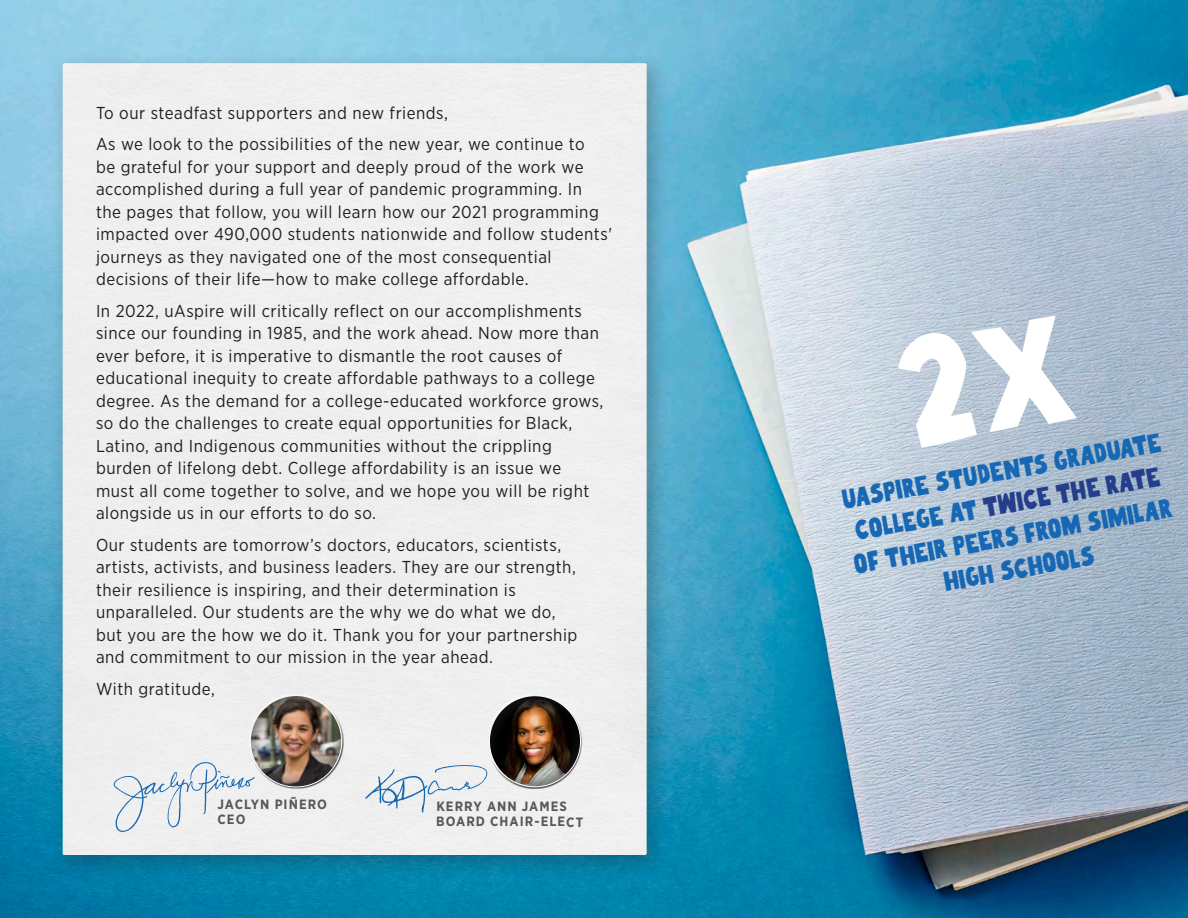
<style>
.page{position:relative;width:1188px;height:918px;background:#fff}
.page>*{position:absolute;margin:0;border:0;box-sizing:border-box;transform-origin:0 0}
.Board_Name{font:39px/33px "Beautiful Freak";color:#1768b4;text-align:center}
.t1{font:17.25px/22.5px "Gotham Narrow";letter-spacing:.03em;color:#231f20}
.t2{font:700 13.5px "Gotham Narrow";letter-spacing:.075em;color:#585858}
.s1{color:#253e8b}
</style>
<div class="page">
<img style="left:0;top:0;width:1188px;height:918px">
<div style="left:49px;top:52px;width:620px;height:828px;background:#231f20;opacity:.31"></div>
<div style="left:63px;top:63px;width:583px;height:792px;background:#efefef"></div>
<svg style="left:114px;top:762px;width:141px;height:70px"></svg>
<svg style="left:365px;top:765px;width:122px;height:48px"></svg>
<div style="left:242px;top:686px;width:109px;height:109px;background:#231f20;opacity:.5"></div>
<div style="left:482px;top:686px;width:108px;height:108px;background:#231f20;opacity:.5"></div>
<svg style="left:893px;top:315px;width:185px;height:134px;background:#b7c6d5"></svg>
<p class="t1" style="left:96px;top:101px;width:354px">To our steadfast supporters and new friends,</p>
<p class="t1" style="left:96px;top:133px;width:518px">As we look to the possibilities of the new year, we continue to<br>be grateful for your support and deeply proud of the work we accomplished during a full year of pandemic programming. In<br>the pages that follow, you will learn how our 2021 programming impacted over 490,000 students nationwide and follow students' journeys as they navigated one of the most consequential decisions of their life—how to make college affordable.</p>
<p class="t1" style="left:96px;top:299px;width:509px">In 2022, uAspire will critically reflect on our accomplishments since our founding in 1985, and the work ahead. Now more than ever before, it is imperative to dismantle the root causes of educational inequity to create affordable pathways to a college degree. As the demand for a college-educated workforce grows, so do the challenges to create equal opportunities for Black, Latino, and Indigenous communities without the crippling burden of lifelong debt. College affordability is an issue we must all come together to solve, and we hope you will be right alongside us in our efforts to do so.</p>
<p class="t1" style="left:96px;top:533px;width:483px">Our students are tomorrow’s doctors, educators, scientists, artists, activists, and business leaders. They are our strength, their resilience is inspiring, and their determination is unparalleled. Our students are the why we do what we do, but you are the how we do it. Thank you for your partnership and commitment to our mission in the year ahead.</p>
<p class="t1" style="left:96px;top:677px;width:120px">With gratitude,</p>
<p class="t2" style="left:218px;top:796px;width:111px">JACLYN PIÑERO</p>
<p class="t2" style="left:218px;top:810px;width:30px">CEO</p>
<p class="t2" style="left:436px;top:798px;width:132px">KERRY ANN JAMES</p>
<p class="t2" style="left:436px;top:813px;width:149px">BOARD CHAIR-ELECT</p>
<p class="Board_Name" style="left:840px;top:483px;width:324px;rotate:-10deg">uAspire students graduate college at <span class="s1">twice the rate </span>of their peers from similar high schools</p>
</div>
